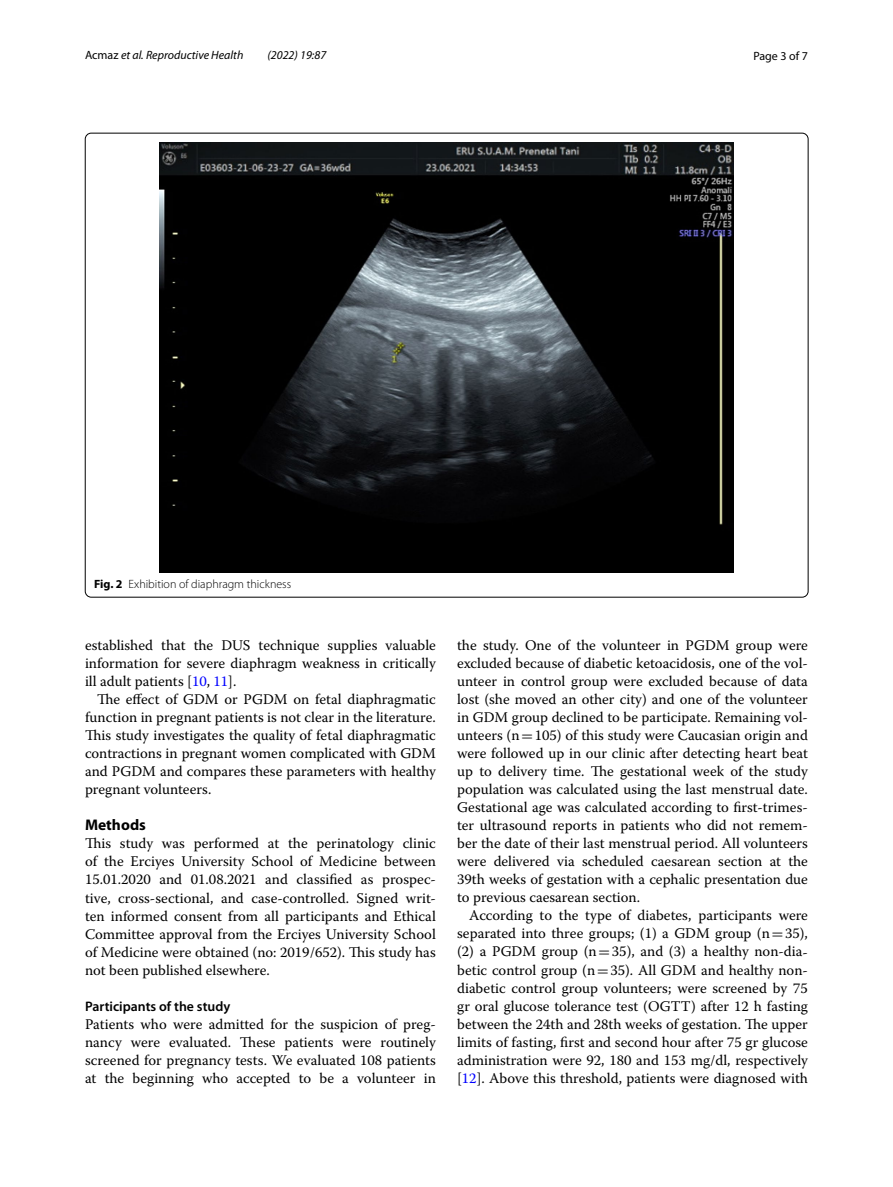
<style>
.page{position:relative;width:893px;height:1187px;background:#fff}
.page>*{position:absolute;margin:0;border:0;box-sizing:border-box;transform-origin:0 0}
.t1{font:700 15.45px "Myriad Pro";color:#000}
.t2{font:14.7px/18px "Warnock Pro";color:#000;text-align:justify}
.t3{font:600 13.8px "Myriad Pro";color:#000}
.t4{font:italic 12px "Myriad Pro";color:#000}
.t5{font:300 12px "Myriad Pro";color:#000}
.t6{font:12px "Myriad Pro";color:#000}
.s1{font-style:normal}
.s2{font-weight:700}
.s3{color:#00f}
.s4{font-family:"MTSY"}
</style>
<div class="page">
<img style="left:160px;top:142px;width:574px;height:431px">
<p class="t4" style="left:85px;top:48px;width:160px"><span class="s1">Acmaz</span> et al. Reproductive Health</p>
<p class="t4" style="left:267px;top:48px;width:60px">(2022) 19:87</p>
<p class="t6" style="left:753px;top:48px;width:56px">Page 3 of 7</p>
<p class="t5" style="left:94px;top:577px;width:198px"><span class="s2">Fig. 2</span> Exhibition of diaphragm thickness</p>
<p class="t2" style="left:85px;top:636px;width:352px">established that the DUS technique supplies valuable information for severe diaphragm weakness in critically ill adult patients [<span class="s3">10</span>, <span class="s3">11</span>].</p>
<p class="t2" style="left:85px;top:690px;width:352px;text-indent:12px">The effect of GDM or PGDM on fetal diaphragmatic function in pregnant patients is not clear in the literature.<br>This study investigates the quality of fetal diaphragmatic contractions in pregnant women complicated with GDM and PGDM and compares these parameters with healthy pregnant volunteers.</p>
<p class="t1" style="left:85px;top:815px;width:62px">Methods</p>
<p class="t2" style="left:85px;top:834px;width:352px">This study was performed at the perinatology clinic of the Erciyes University School of Medicine between 15.01.2020 and 01.08.2021 and classified as prospec&shy;tive, cross-sectional, and case-controlled. Signed writ&shy;ten informed consent from all participants and Ethical Committee approval from the Erciyes University School of Medicine were obtained (no: 2019/652). This study has not been published elsewhere.</p>
<p class="t3" style="left:85px;top:997px;width:147px">Participants of the study</p>
<p class="t2" style="left:85px;top:1014px;width:352px">Patients who were admitted for the suspicion of preg&shy;nancy were evaluated. These patients were routinely screened for pregnancy tests. We evaluated 108 patients at the beginning who accepted to be a volunteer in</p>
<p class="t2" style="left:457px;top:636px;width:352px">the study. One of the volunteer in PGDM group were excluded because of diabetic ketoacidosis, one of the vol&shy;unteer in control group were excluded because of data lost (she moved an other city) and one of the volunteer in GDM group declined to be participate. Remaining vol&shy;unteers (n<span class="s4">=</span>105) of this study were Caucasian origin and were followed up in our clinic after detecting heart beat up to delivery time. The gestational week of the study population was calculated using the last menstrual date.<br>Gestational age was calculated according to first-trimes&shy;ter ultrasound reports in patients who did not remem&shy;ber the date of their last menstrual period. All volunteers were delivered via scheduled caesarean section at the 39th weeks of gestation with a cephalic presentation due to previous caesarean section.</p>
<p class="t2" style="left:457px;top:906px;width:352px;text-indent:12px">According to the type of diabetes, participants were separated into three groups; (1) a GDM group (n<span class="s4">=</span>35), (2) a PGDM group (n<span class="s4">=</span>35), and (3) a healthy non-dia&shy;betic control group (n<span class="s4">=</span>35). All GDM and healthy non&shy;diabetic control group volunteers; were screened by 75 gr oral glucose tolerance test (OGTT) after 12 h fasting between the 24th and 28th weeks of gestation. The upper limits of fasting, first and second hour after 75 gr glucose administration were 92, 180 and 153 mg/dl, respectively [<span class="s3">12</span>]. Above this threshold, patients were diagnosed with</p>
</div>
